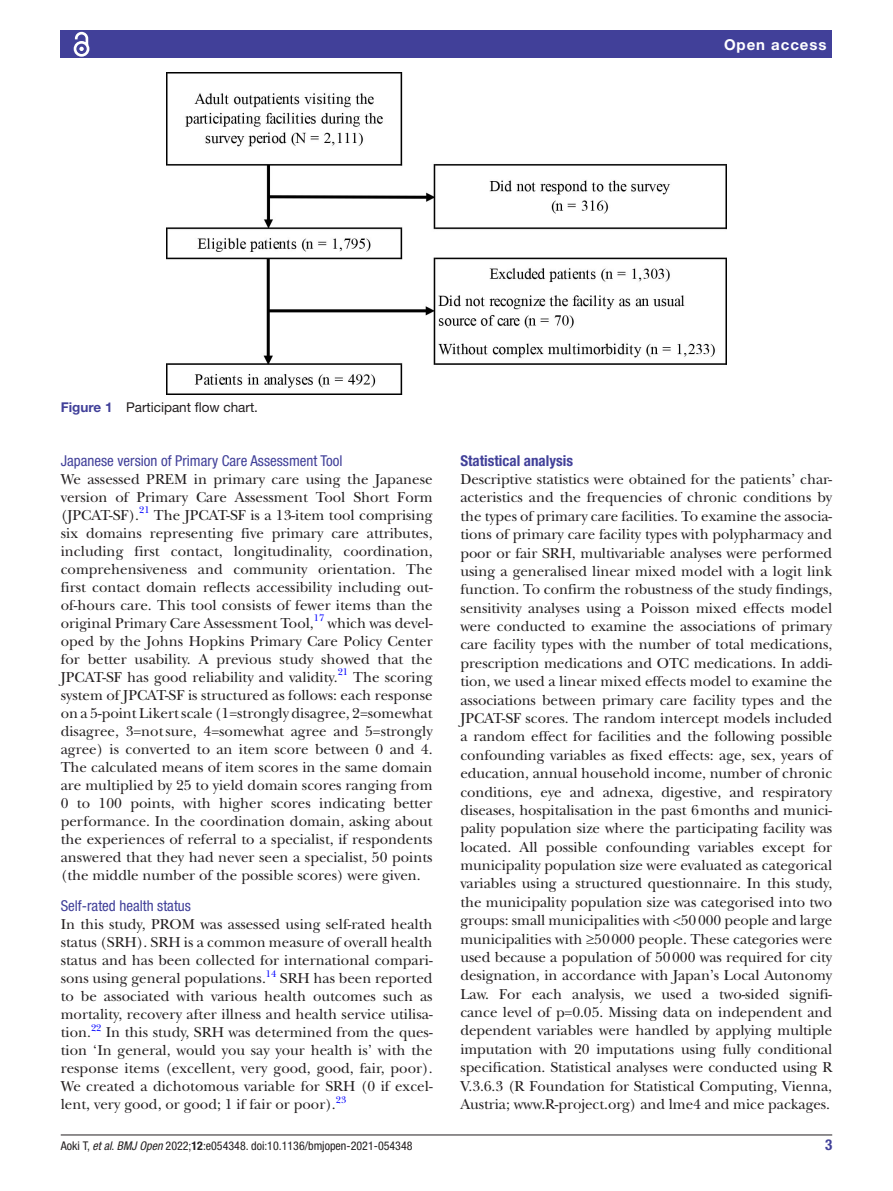
<style>
.page{position:relative;width:893px;height:1191px;background:#fff}
.page>*{position:absolute;margin:0;border:0;box-sizing:border-box;transform-origin:0 0}
.t1{font:15px/18.3px "New Baskerville";color:#231f20;text-align:justify}
.t2{font:condensed 15px "Helvetica Neue LT Std";color:#414099}
.t3{font:700 condensed 15px "Helvetica Neue LT Std";color:#414099}
.t4{font:700 15px "Helvetica Neue LT Std";letter-spacing:.065em;color:#fff}
.t5{font:13.5px "Helvetica Neue LT Std";color:#231f20}
.t6{font:condensed 12px "Helvetica Neue LT Std";color:#231f20}
.t7{font:9.9px "New Baskerville";color:#00f}
.s1{font-weight:700;color:#414099}
.s2{font-style:italic}
.s3{font-weight:700}
</style>
<div class="page">
<hr style="left:61px;top:1134px;width:771px;height:1px;background:#231f20">
<div style="left:61px;top:31px;width:771px;height:27px;background:#414099"></div>
<svg style="left:73px;top:31px;width:17px;height:26px"></svg>
<img style="left:167px;top:73px;width:559px;height:321px">
<p class="t4" style="left:724px;top:35px;width:104px">Open access</p>
<p class="t5" style="left:61px;top:399px;width:199px"><span class="s1">Figure 1</span> Participant flow chart.</p>
<p class="t2" style="left:61px;top:451px;width:283px">Japanese version of Primary Care Assessment Tool</p>
<p class="t1" style="left:61px;top:470px;width:373px">We assessed PREM in primary care using the Japanese version of Primary Care Assessment Tool Short Form (JPCAT-SF).</p>
<p class="t7" style="left:139px;top:504px;width:12px">21</p>
<p class="t1" style="left:61px;top:506px;width:373px;text-indent:93px">The JPCAT-SF is a 13-item tool comprising six domains representing five primary care attributes, including first contact, longitudinality, coordination, comprehensiveness and community orientation. The first contact domain reflects accessibility including out&shy;of-hours care. This tool consists of fewer items than the original Primary Care Assessment Tool,</p>
<p class="t7" style="left:314px;top:612px;width:12px">17</p>
<p class="t1" style="left:61px;top:614px;width:373px;text-indent:267px">which was devel&shy;oped by the Johns Hopkins Primary Care Policy Center for better usability. A previous study showed that the JPCAT-SF has good reliability and validity.</p>
<p class="t7" style="left:338px;top:666px;width:12px">21</p>
<p class="t1" style="left:61px;top:668px;width:373px;text-indent:293px">The scoring system of JPCAT-SF is structured as follows: each response on a 5-point Likert scale (1=strongly disagree, 2=somewhat disagree, 3=notsure, 4=somewhat agree and 5=strongly agree) is converted to an item score between 0 and 4.<br>The calculated means of item scores in the same domain are multiplied by 25 to yield domain scores ranging from 0 to 100 points, with higher scores indicating better performance. In the coordination domain, asking about the experiences of referral to a specialist, if respondents answered that they had never seen a specialist, 50 points (the middle number of the possible scores) were given.</p>
<p class="t2" style="left:61px;top:897px;width:132px">Self-rated health status</p>
<p class="t1" style="left:61px;top:915px;width:373px">In this study, PROM was assessed using self-rated health status (SRH). SRH is a common measure of overall health status and has been collected for international compari&shy;sons using general populations.</p>
<p class="t7" style="left:266px;top:967px;width:12px">14</p>
<p class="t1" style="left:61px;top:969px;width:373px;text-indent:219px">SRH has been reported to be associated with various health outcomes such as mortality, recovery after illness and health service utilisa&shy;tion.</p>
<p class="t7" style="left:91px;top:1021px;width:12px">22</p>
<p class="t1" style="left:61px;top:1023px;width:373px;text-indent:45px">In this study, SRH was determined from the ques&shy;tion ‘In general, would you say your health is’ with the response items (excellent, very good, good, fair, poor).<br>We created a dichotomous variable for SRH (0 if excel&shy;lent, very good, or good; 1 if fair or poor).</p>
<p class="t7" style="left:336px;top:1093px;width:12px">23</p>
<p class="t3" style="left:460px;top:451px;width:114px">Statistical analysis</p>
<p class="t1" style="left:460px;top:470px;width:373px">Descriptive statistics were obtained for the patients’ char&shy;acteristics and the frequencies of chronic conditions by the types of primary care facilities. To examine the associa&shy;tions of primary care facility types with polypharmacy and poor or fair SRH, multivariable analyses were performed using a generalised linear mixed model with a logit link function. To confirm the robustness of the study findings, sensitivity analyses using a Poisson mixed effects model were conducted to examine the associations of primary care facility types with the number of total medications, prescription medications and OTC medications. In addi&shy;tion, we used a linear mixed effects model to examine the associations between primary care facility types and the JPCAT-SF scores. The random intercept models included a random effect for facilities and the following possible confounding variables as fixed effects: age, sex, years of education, annual household income, number of chronic conditions, eye and adnexa, digestive, and respiratory diseases, hospitalisation in the past 6months and munici&shy;pality population size where the participating facility was located. All possible confounding variables except for municipality population size were evaluated as categorical variables using a structured questionnaire. In this study, the municipality population size was categorised into two groups: small municipalities with &lt;50000 people and large municipalities with ≥50000 people. These categories were used because a population of 50000 was required for city designation, in accordance with Japan’s Local Autonomy Law. For each analysis, we used a two-sided signifi&shy;cance level of p=0.05. Missing data on independent and dependent variables were handled by applying multiple imputation with 20 imputations using fully conditional specification. Statistical analyses were conducted using R V.3.6.3 (R Foundation for Statistical Computing, Vienna, Austria; www.R-project.org) and lme4 and mice packages.</p>
<p class="t6" style="left:61px;top:1138px;width:353px">Aoki T, <span class="s2">et al</span>. <span class="s2">BMJ Open</span> 2022;<span class="s3">12</span>:e054348. doi:10.1136/bmjopen-2021-054348</p>
<p class="t3" style="left:825px;top:1135px;width:9px">3</p>
</div>
